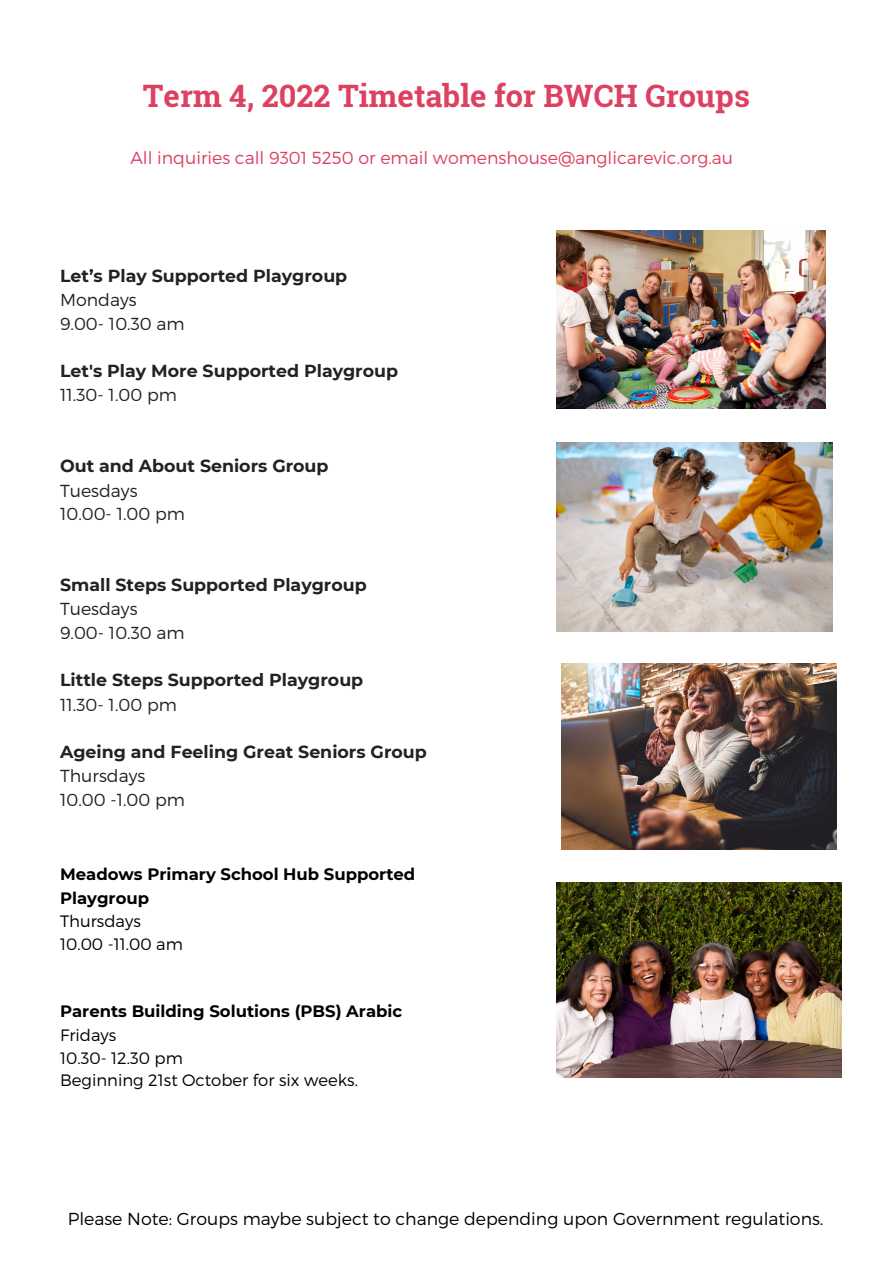
<style>
.page{position:relative;width:893px;height:1264px;background:#fff}
.page>*{position:absolute;margin:0;border:0;box-sizing:border-box;transform-origin:0 0}
.t1{font:700 30.9px "Roboto Slab";color:#dd4061}
.t2{font:700 17.4px "Montserrat";color:#222}
.t3{font:300 17.4px/23.5px "Montserrat";color:#222}
.t4{font:300 17.4px "Montserrat";color:#000}
.t5{font:300 17.4px "Montserrat";color:#dd4061}
.t6{font:700 16.5px/23.5px "Montserrat";color:#000}
.t7{font:300 16.5px/22.5px "Montserrat";color:#000}
</style>
<div class="page">
<img style="left:556px;top:230px;width:269px;height:179px">
<img style="left:561px;top:663px;width:275px;height:186px">
<img style="left:556px;top:442px;width:276px;height:189px">
<img style="left:556px;top:882px;width:285px;height:194px">
<h1 class="t1" style="left:143px;top:75px;width:608px">Term 4, 2022 Timetable for BWCH Groups</h1>
<p class="t5" style="left:130px;top:146px;width:604px">All inquiries call 9301 5250 or email womenshouse@anglicarevic.org.au</p>
<p class="t2" style="left:60px;top:265px;width:289px">Let’s Play Supported Playgroup</p>
<p class="t3" style="left:60px;top:287px;width:126px">Mondays<br>9.00- 10.30 am</p>
<p class="t2" style="left:60px;top:360px;width:339px">Let's Play More Supported Playgroup</p>
<p class="t3" style="left:60px;top:382px;width:118px">11.30- 1.00 pm</p>
<p class="t2" style="left:60px;top:455px;width:270px">Out and About Seniors Group</p>
<p class="t3" style="left:60px;top:478px;width:126px">Tuesdays<br>10.00- 1.00 pm</p>
<p class="t2" style="left:60px;top:574px;width:308px">Small Steps Supported Playgroup</p>
<p class="t3" style="left:60px;top:596px;width:126px">Tuesdays<br>9.00- 10.30 am</p>
<p class="t2" style="left:60px;top:669px;width:305px">Little Steps Supported Playgroup</p>
<p class="t3" style="left:60px;top:692px;width:118px">11.30- 1.00 pm</p>
<p class="t2" style="left:60px;top:741px;width:368px">Ageing and Feeling Great Seniors Group</p>
<p class="t3" style="left:60px;top:763px;width:126px">Thursdays<br>10.00 -1.00 pm</p>
<p class="t6" style="left:60px;top:862px;width:357px">Meadows Primary School Hub Supported<br>Playgroup</p>
<p class="t7" style="left:60px;top:909px;width:124px">Thursdays<br>10.00 -11.00 am</p>
<p class="t6" style="left:60px;top:999px;width:343px">Parents Building Solutions (PBS) Arabic</p>
<p class="t7" style="left:60px;top:1023px;width:299px">Fridays<br>10.30- 12.30 pm<br>Beginning 21st October for six weeks.</p>
<p class="t4" style="left:68px;top:1207px;width:757px">Please Note: Groups maybe subject to change depending upon Government regulations.</p>
</div>
